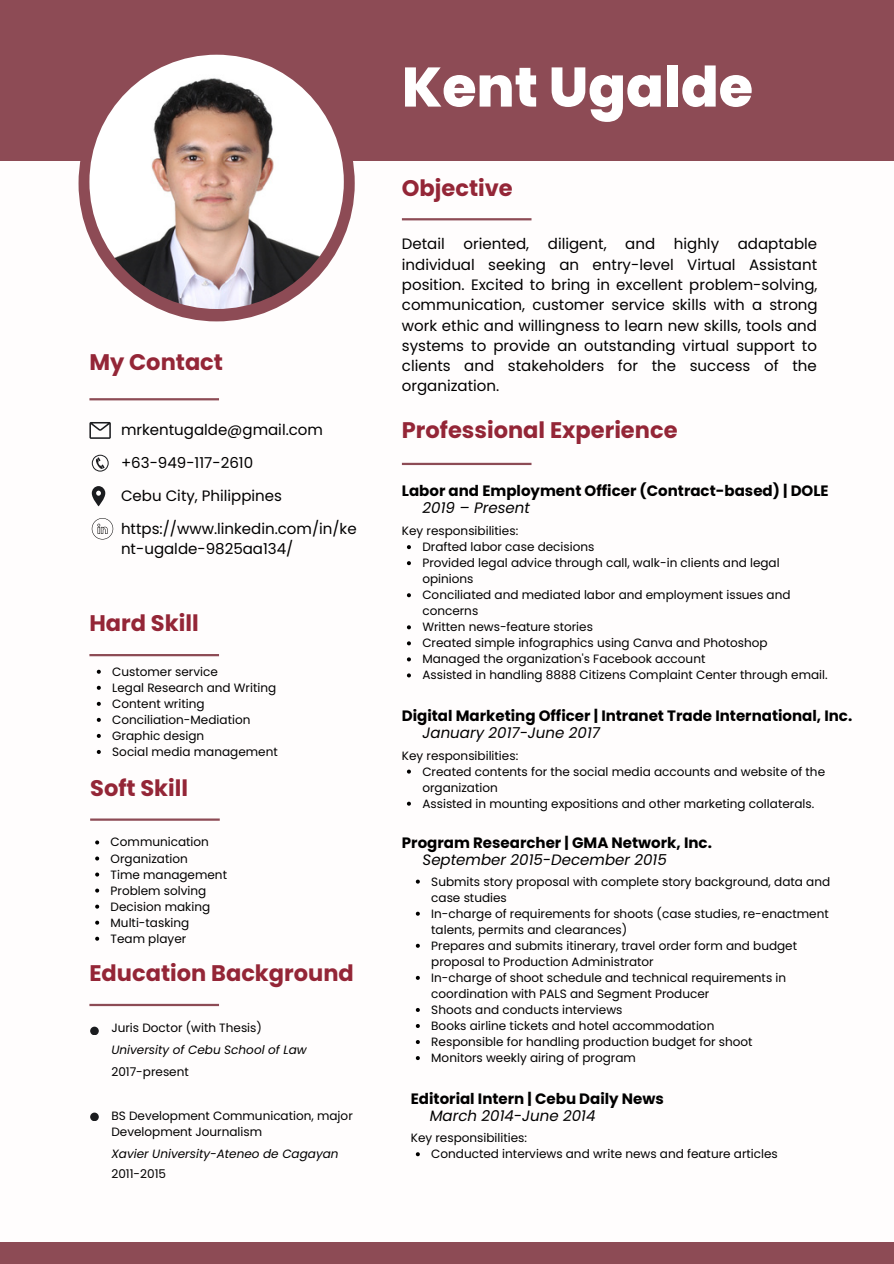
<style>
.page{position:relative;width:894px;height:1264px;background:#fff}
.page>*{position:absolute;margin:0;border:0;box-sizing:border-box;transform-origin:0 0}
.t1{font:800 55.5px "Poppins";color:#fff}
.t2{font:700 22.5px "Poppins";color:#942637}
.t3{font:15px/20.2px "Poppins";color:#000;text-align:justify}
.t4{font:700 15px "Poppins";color:#000}
.t5{font:italic 15px "Poppins";color:#000}
.t6{font:12px/16px "Poppins";color:#000}
.t7{font:italic 12px "Poppins";color:#000}
</style>
<div class="page">
<div style="left:0;top:0;width:893px;height:160px;background:#8d4b55"></div>
<div style="left:0;top:1242px;width:893px;height:21px;background:#8d4b55"></div>
<div style="left:78px;top:45px;width:276px;height:276px;background:#8d4b55;border-radius:50%"></div>
<img style="left:89px;top:55px;width:255px;height:254px;border-radius:50%">
<hr style="left:402px;top:218px;width:129px;height:2px;background:#8d4b55">
<hr style="left:402px;top:463px;width:129px;height:2px;background:#8d4b55">
<hr style="left:89px;top:654px;width:130px;height:2px;background:#8d4b55">
<hr style="left:90px;top:818px;width:130px;height:2px;background:#8d4b55">
<hr style="left:89px;top:1003px;width:130px;height:3px;background:#8d4b55">
<hr style="left:89px;top:398px;width:130px;height:2px;background:#8d4b55">
<svg style="left:89px;top:422px;width:22px;height:17px"></svg>
<svg style="left:92px;top:454px;width:17px;height:17px"></svg>
<svg style="left:92px;top:486px;width:13px;height:20px"></svg>
<svg style="left:90px;top:1026px;width:9px;height:9px"></svg>
<svg style="left:90px;top:1112px;width:9px;height:9px"></svg>
<svg style="left:92px;top:518px;width:21px;height:21px"></svg>
<svg style="left:97px;top:669px;width:4px;height:4px"></svg>
<svg style="left:97px;top:685px;width:4px;height:4px"></svg>
<svg style="left:97px;top:701px;width:4px;height:4px"></svg>
<svg style="left:97px;top:718px;width:4px;height:4px"></svg>
<svg style="left:97px;top:734px;width:4px;height:4px"></svg>
<svg style="left:97px;top:750px;width:4px;height:4px"></svg>
<svg style="left:95px;top:840px;width:4px;height:4px"></svg>
<svg style="left:95px;top:856px;width:4px;height:4px"></svg>
<svg style="left:95px;top:872px;width:4px;height:4px"></svg>
<svg style="left:95px;top:888px;width:4px;height:4px"></svg>
<svg style="left:95px;top:904px;width:4px;height:4px"></svg>
<svg style="left:95px;top:920px;width:4px;height:4px"></svg>
<svg style="left:95px;top:936px;width:4px;height:4px"></svg>
<svg style="left:407px;top:545px;width:4px;height:4px"></svg>
<svg style="left:407px;top:561px;width:4px;height:4px"></svg>
<svg style="left:407px;top:593px;width:4px;height:4px"></svg>
<svg style="left:407px;top:625px;width:4px;height:4px"></svg>
<svg style="left:407px;top:641px;width:4px;height:4px"></svg>
<svg style="left:407px;top:657px;width:4px;height:4px"></svg>
<svg style="left:407px;top:673px;width:4px;height:4px"></svg>
<svg style="left:407px;top:769px;width:4px;height:4px"></svg>
<svg style="left:407px;top:801px;width:4px;height:4px"></svg>
<svg style="left:415px;top:879px;width:5px;height:4px"></svg>
<svg style="left:415px;top:911px;width:5px;height:4px"></svg>
<svg style="left:415px;top:943px;width:5px;height:4px"></svg>
<svg style="left:415px;top:975px;width:5px;height:4px"></svg>
<svg style="left:415px;top:1008px;width:5px;height:3px"></svg>
<svg style="left:415px;top:1024px;width:5px;height:3px"></svg>
<svg style="left:415px;top:1040px;width:5px;height:4px"></svg>
<svg style="left:415px;top:1056px;width:5px;height:4px"></svg>
<svg style="left:415px;top:1152px;width:5px;height:4px"></svg>
<p class="t2" style="left:89px;top:346px;width:135px">My Contact</p>
<p class="t3" style="left:121px;top:420px;width:203px">mrkentugalde@gmail.com</p>
<p class="t3" style="left:121px;top:452px;width:133px">+63-949-117-2610</p>
<p class="t3" style="left:121px;top:485px;width:162px">Cebu City, Philippines</p>
<p class="t3" style="left:121px;top:518px;width:237px">https://www.linkedin.com/in/ke nt-ugalde-9825aa134/</p>
<p class="t2" style="left:89px;top:607px;width:111px">Hard Skill</p>
<p class="t6" style="left:112px;top:663px;width:107px">Customer service</p>
<p class="t6" style="left:112px;top:679px;width:165px">Legal Research and Writing</p>
<p class="t6" style="left:112px;top:695px;width:94px">Content writing</p>
<p class="t6" style="left:112px;top:711px;width:140px">Conciliation-Mediation</p>
<p class="t6" style="left:112px;top:727px;width:93px">Graphic design</p>
<p class="t6" style="left:112px;top:743px;width:167px">Social media management</p>
<p class="t2" style="left:90px;top:772px;width:99px">Soft Skill</p>
<p class="t6" style="left:111px;top:834px;width:100px">Communication</p>
<p class="t6" style="left:111px;top:850px;width:79px">Organization</p>
<p class="t6" style="left:111px;top:866px;width:118px">Time management</p>
<p class="t6" style="left:111px;top:882px;width:97px">Problem solving</p>
<p class="t6" style="left:111px;top:898px;width:101px">Decision making</p>
<p class="t6" style="left:111px;top:914px;width:80px">Multi-tasking</p>
<p class="t6" style="left:111px;top:930px;width:77px">Team player</p>
<p class="t2" style="left:89px;top:957px;width:266px">Education Background</p>
<p class="t6" style="left:111px;top:1019px;width:152px">Juris Doctor (with Thesis)</p>
<p class="t7" style="left:111px;top:1041px;width:197px">University of Cebu School of Law</p>
<p class="t6" style="left:111px;top:1063px;width:79px">2017-present</p>
<p class="t6" style="left:111px;top:1107px;width:243px">BS Development Communication, major<br>Development Journalism</p>
<p class="t7" style="left:111px;top:1145px;width:229px">Xavier University-Ateneo de Cagayan</p>
<p class="t6" style="left:111px;top:1166px;width:56px">2011-2015</p>
<p class="t1" style="left:402px;top:48px;width:352px">Kent Ugalde</p>
<p class="t2" style="left:402px;top:172px;width:112px">Objective</p>
<p class="t3" style="left:402px;top:234px;width:417px">Detail oriented, diligent, and highly adaptable individual seeking an entry-level Virtual Assistant position. Excited to bring in excellent problem-solving, communication, customer service skills with a strong work ethic and willingness to learn new skills, tools and systems to provide an outstanding virtual support to clients and stakeholders for the success of the organization.</p>
<p class="t2" style="left:402px;top:415px;width:277px">Professional Experience</p>
<p class="t4" style="left:402px;top:480px;width:428px">Labor and Employment Officer (Contract-based) | DOLE</p>
<p class="t5" style="left:422px;top:497px;width:109px">2019 – Present</p>
<p class="t6" style="left:402px;top:523px;width:118px">Key responsibilities:</p>
<p class="t6" style="left:422px;top:539px;width:173px">Drafted labor case decisions</p>
<p class="t6" style="left:422px;top:555px;width:359px">Provided legal advice through call, walk-in clients and legal opinions</p>
<p class="t6" style="left:422px;top:587px;width:369px">Conciliated and mediated labor and employment issues and concerns</p>
<p class="t6" style="left:422px;top:619px;width:172px">Written news-feature stories</p>
<p class="t6" style="left:422px;top:635px;width:347px">Created simple infographics using Canva and Photoshop</p>
<p class="t6" style="left:422px;top:651px;width:284px">Managed the organization's Facebook account</p>
<p class="t6" style="left:422px;top:667px;width:406px">Assisted in handling 8888 Citizens Complaint Center through email.</p>
<p class="t4" style="left:402px;top:705px;width:451px">Digital Marketing Officer | Intranet Trade International, Inc.</p>
<p class="t5" style="left:422px;top:722px;width:179px">January 2017-June 2017</p>
<p class="t6" style="left:402px;top:747px;width:118px">Key responsibilities:</p>
<p class="t6" style="left:422px;top:763px;width:404px">Created contents for the social media accounts and website of the organization</p>
<p class="t6" style="left:422px;top:795px;width:393px">Assisted in mounting expositions and other marketing collaterals.</p>
<p class="t4" style="left:402px;top:831px;width:311px">Program Researcher | GMA Network, Inc.</p>
<p class="t5" style="left:422px;top:849px;width:246px">September 2015-December 2015</p>
<p class="t6" style="left:431px;top:873px;width:400px">Submits story proposal with complete story background, data and case studies</p>
<p class="t6" style="left:431px;top:905px;width:399px">In-charge of requirements for shoots (case studies, re-enactment talents, permits and clearances)</p>
<p class="t6" style="left:431px;top:937px;width:367px">Prepares and submits itinerary, travel order form and budget proposal to Production Administrator</p>
<p class="t6" style="left:431px;top:969px;width:356px">In-charge of shoot schedule and technical requirements in coordination with PALS and Segment Producer</p>
<p class="t6" style="left:431px;top:1001px;width:193px">Shoots and conducts interviews</p>
<p class="t6" style="left:431px;top:1017px;width:284px">Books airline tickets and hotel accommodation</p>
<p class="t6" style="left:431px;top:1033px;width:323px">Responsible for handling production budget for shoot</p>
<p class="t6" style="left:431px;top:1049px;width:206px">Monitors weekly airing of program</p>
<p class="t4" style="left:410px;top:1088px;width:254px">Editorial Intern | Cebu Daily News</p>
<p class="t5" style="left:429px;top:1105px;width:167px">March 2014-June 2014</p>
<p class="t6" style="left:431px;top:1145px;width:348px">Conducted interviews and write news and feature articles</p>
<p class="t6" style="left:410px;top:1129px;width:118px">Key responsibilities:</p>
</div>
